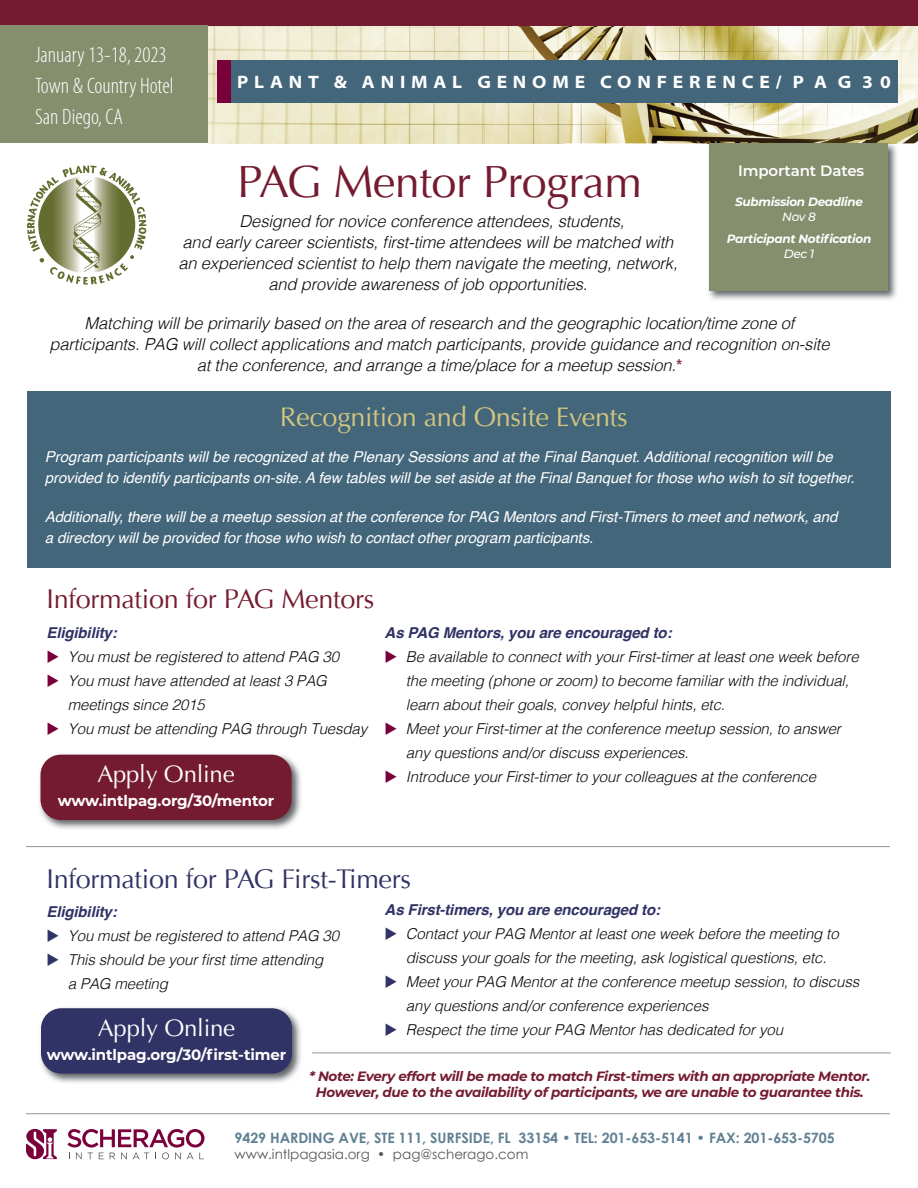
<style>
.page{position:relative;width:918px;height:1188px;background:#fff}
.page>*{position:absolute;margin:0;border:0;box-sizing:border-box;transform-origin:0 0}
.t1{font:45px "Optima";letter-spacing:-.01em;color:#741b31}
.t2{font:27px "Optima";letter-spacing:-.01em;color:#313265}
.t3{font:27px "Optima LT Std";letter-spacing:-.01em;color:#d4c67f}
.t4{font:27px "Optima";letter-spacing:-.01em;color:#741b31}
.t5{font:24px "Optima LT Std";letter-spacing:-.01em;color:#fff}
.t6{font:300 condensed 22.5px/31.3px "Myriad Pro";color:#fff}
.t7{font:700 semi-expanded 18px "Myriad Pro";letter-spacing:.32em;color:#fff}
.t8{font:italic 300 16.5px/21px "Helvetica";letter-spacing:-.01em;color:#0c0806;text-align:center}
.t9{font:italic 300 15px/24px "Helvetica";letter-spacing:-.01em;color:#0c0806}
.t10{font:italic 15px/21px "Helvetica";letter-spacing:-.005em;color:#fff}
.t11{font:italic 700 15px "Helvetica";letter-spacing:-.01em;color:#313265}
.t12{font:700 15px "Montserrat";letter-spacing:-.01em;color:#fff}
.t13{font:600 15px "Montserrat";letter-spacing:-.01em;color:#fff}
.t14{font:700 14.25px "Century Gothic";letter-spacing:-.005em;color:#608093}
.t15{font:italic 700 13.5px/16.2px "Montserrat";letter-spacing:-.025em;color:#741b31;text-align:center}
.t16{font:13.5px "Century Gothic";color:#57585a}
.t17{font:italic 700 12px "Montserrat";letter-spacing:-.025em;color:#fff}
.t18{font:italic 500 12px "Montserrat";letter-spacing:-.025em;color:#fff}
.s1{font-weight:700;font-style:normal;color:#8a414c}
.s2{color:#7a003b}
.s3{color:#313265}
</style>
<div class="page">
<svg style="left:67px;top:1129px;width:138px;height:30px"></svg>
<svg style="left:26px;top:1129px;width:31px;height:30px"></svg>
<div style="left:0;top:0;width:918px;height:27px;background:#741b31"></div>
<svg style="left:27px;top:166px;width:119px;height:119px"></svg>
<div style="left:27px;top:392px;width:864px;height:176px;background:#43667b"></div>
<hr style="left:26px;top:1113px;width:864px;height:1px;background:#939598">
<hr style="left:26px;top:846px;width:864px;height:1px;background:#939598">
<img style="left:208px;top:26px;width:710px;height:117px">
<div style="left:231px;top:60px;width:666px;height:43px;background:#43667b"></div>
<div style="left:217px;top:60px;width:14px;height:43px;background:#7a003b"></div>
<div style="left:0;top:26px;width:208px;height:117px;background:#858e6d"></div>
<hr style="left:312px;top:1053px;width:579px;height:1px;background:#939598">
<img style="left:707px;top:141px;width:191px;height:159px">
<div style="left:710px;top:143px;width:178px;height:148px;background:#858e6d"></div>
<img style="left:39px;top:754px;width:262px;height:75px">
<div style="left:40px;top:755px;width:252px;height:65px;background:#741b31;border-radius:20px"></div>
<img style="left:40px;top:1007px;width:261px;height:76px">
<div style="left:41px;top:1008px;width:251px;height:66px;background:#313265;border-radius:20px"></div>
<h3 class="t6" style="left:35px;top:38px;width:140px">January 13-18, 2023<br>Town &amp; Country Hotel<br>San Diego, CA</h3>
<p class="t7" style="left:237px;top:72px;width:655px">PLANT &amp; ANIMAL GENOME CONFERENCE/ P A G 30</p>
<p class="t13" style="left:738px;top:160px;width:128px">Important Dates</p>
<p class="t17" style="left:735px;top:193px;width:129px">Submission Deadline</p>
<p class="t18" style="left:782px;top:208px;width:35px">Nov 8</p>
<p class="t17" style="left:727px;top:230px;width:146px">Participant Notification</p>
<p class="t18" style="left:784px;top:245px;width:32px">Dec 1</p>
<h1 class="t1" style="left:237px;top:156px;width:406px">PAG Mentor Program</h1>
<p class="t8" style="left:178px;top:209px;width:501px">Designed for novice conference attendees, students,<br>and early career scientists, first-time attendees will be matched with an experienced scientist to help them navigate the meeting, network, and provide awareness of job opportunities.</p>
<p class="t8" style="left:50px;top:311px;width:781px">Matching will be primarily based on the area of research and the geographic location/time zone of participants. PAG will collect applications and match participants, provide guidance and recognition on-site at the conference, and arrange a time/place for a meetup session.<span class="s1">*</span></p>
<h2 class="t3" style="left:280px;top:401px;width:349px">Recognition and Onsite Events</h2>
<p class="t10" style="left:45px;top:446px;width:811px">Program participants will be recognized at the Plenary Sessions and at the Final Banquet. Additional recognition will be provided to identify participants on-site. A few tables will be set aside at the Final Banquet for those who wish to sit together.</p>
<p class="t10" style="left:45px;top:506px;width:794px">Additionally, there will be a meetup session at the conference for PAG Mentors and First-Timers to meet and network, and a directory will be provided for those who wish to contact other program participants.</p>
<h2 class="t4" style="left:46px;top:583px;width:329px">Information for PAG Mentors</h2>
<p class="t11" style="left:46px;top:623px;width:72px">Eligibility:</p>
<p class="t9" style="left:46px;top:644px;width:294px"><span class="s2">◆</span> You must be registered to attend PAG 30</p>
<p class="t9" style="left:68px;top:668px;width:261px;text-indent:-21px"><span class="s2">◆</span> You must have attended at least 3 PAG meetings since 2015</p>
<p class="t9" style="left:46px;top:716px;width:322px"><span class="s2">◆</span> You must be attending PAG through Tuesday</p>
<h3 class="t5" style="left:97px;top:760px;width:139px">Apply Online</h3>
<p class="t12" style="left:58px;top:790px;width:218px">www.intlpag.org/30/mentor</p>
<p class="t11" style="left:385px;top:623px;width:289px">As PAG Mentors, you are encouraged to:</p>
<p class="t9" style="left:406px;top:644px;width:454px;text-indent:-21px"><span class="s2">◆</span> Be available to connect with your First-timer at least one week before the meeting (phone or zoom) to become familiar with the individual, learn about their goals, convey helpful hints, etc.</p>
<p class="t9" style="left:406px;top:716px;width:437px;text-indent:-21px"><span class="s2">◆</span> Meet your First-timer at the conference meetup session, to answer any questions and/or discuss experiences.</p>
<p class="t9" style="left:385px;top:764px;width:433px"><span class="s2">◆</span> Introduce your First-timer to your colleagues at the conference</p>
<h2 class="t2" style="left:46px;top:863px;width:366px">Information for PAG First-Timers</h2>
<p class="t11" style="left:46px;top:902px;width:72px">Eligibility:</p>
<p class="t9" style="left:46px;top:923px;width:294px"><span class="s3">◆</span> You must be registered to attend PAG 30</p>
<p class="t9" style="left:68px;top:947px;width:257px;text-indent:-21px"><span class="s3">◆</span> This should be your first time attending a PAG meeting</p>
<h3 class="t5" style="left:98px;top:1014px;width:139px">Apply Online</h3>
<p class="t12" style="left:47px;top:1044px;width:241px">www.intlpag.org/30/first-timer</p>
<p class="t11" style="left:385px;top:900px;width:277px">As First-timers, you are encouraged to:</p>
<p class="t9" style="left:406px;top:920px;width:434px;text-indent:-21px"><span class="s3">◆</span> Contact your PAG Mentor at least one week before the meeting to discuss your goals for the meeting, ask logistical questions, etc.</p>
<p class="t9" style="left:406px;top:968px;width:455px;text-indent:-21px"><span class="s3">◆</span> Meet your PAG Mentor at the conference meetup session, to discuss any questions and/or conference experiences</p>
<p class="t9" style="left:385px;top:1016px;width:400px"><span class="s3">◆</span> Respect the time your PAG Mentor has dedicated for you</p>
<p class="t15" style="left:309px;top:1067px;width:563px">* Note: Every effort will be made to match First-timers with an appropriate Mentor.<br>However, due to the availability of participants, we are unable to guarantee this.</p>
<p class="t14" style="left:235px;top:1129px;width:602px">9429 HARDING AVE, STE 111, SURFSIDE, FL 33154 • TEL: 201-653-5141 • FAX: 201-653-5705</p>
<p class="t16" style="left:235px;top:1146px;width:295px">www.intlpagasia.org • pag@scherago.com</p>
</div>
